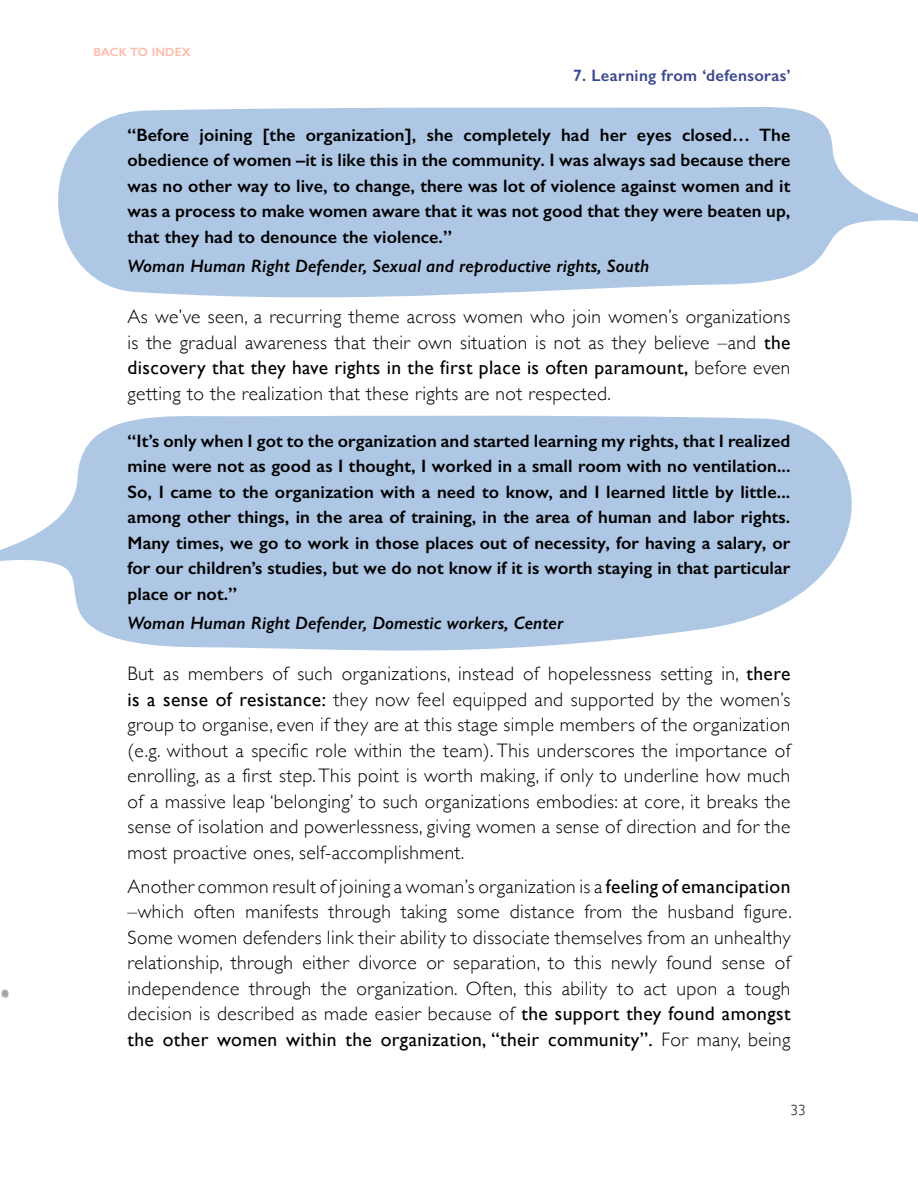
<style>
.page{position:relative;width:918px;height:1188px;background:#fff}
.page>*{position:absolute;margin:0;border:0;box-sizing:border-box;transform-origin:0 0}
.t1{font:300 19.5px/25.5px "Gill Sans";letter-spacing:.02em;color:#000;text-align:justify}
.t2{font:600 18px/25.5px "Gill Sans";letter-spacing:.005em;color:#000;text-align:justify}
.t3{font:italic 600 18px "Gill Sans";letter-spacing:.005em;color:#000}
.t4{font:600 16.5px "Gill Sans";letter-spacing:.02em;color:#39478d}
.t5{font:300 15px "Gill Sans";color:#000}
.t6{font:600 12px "Gill Sans";letter-spacing:.02em;color:#ffb8a6}
.s1{font-weight:400}
</style>
<div class="page">
<svg style="left:0;top:415px;width:852px;height:236px;fill:#aec7e5"></svg>
<svg style="left:58px;top:107px;width:860px;height:191px;background:#b9cfe8"></svg>
<svg style="left:1px;top:989px;width:8px;height:9px"></svg>
<p class="t6" style="left:94px;top:45px;width:99px">BACK TO INDEX</p>
<p class="t4" style="left:573px;top:65px;width:219px">7. Learning from ‘defensoras’</p>
<p class="t2" style="left:128px;top:122px;width:664px">“Before joining [the organization], she completely had her eyes closed… The obedience of women –it is like this in the community. I was always sad because there was no other way to live, to change, there was lot of violence against women and it was a process to make women aware that it was not good that they were beaten up, that they had to denounce the violence.”</p>
<p class="t3" style="left:128px;top:255px;width:523px">Woman Human Right Defender, Sexual and reproductive rights, South</p>
<p class="t1" style="left:128px;top:303px;width:664px">As we’ve seen, a recurring theme across women who join women’s organizations is the gradual awareness that their own situation is not as they believe –and <span class="s1">the discovery that they have rights in the first place is often paramount,</span> before even getting to the realization that these rights are not respected.</p>
<p class="t2" style="left:128px;top:428px;width:664px">“It’s only when I got to the organization and started learning my rights, that I realized mine were not as good as I thought, I worked in a small room with no ventilation...<br>So, I came to the organization with a need to know, and I learned little by little... among other things, in the area of training, in the area of human and labor rights.<br>Many times, we go to work in those places out of necessity, for having a salary, or for our children’s studies, but we do not know if it is worth staying in that particular place or not.”</p>
<p class="t3" style="left:128px;top:612px;width:437px">Woman Human Right Defender, Domestic workers, Center</p>
<p class="t1" style="left:128px;top:660px;width:665px">But as members of such organizations, instead of hopelessness setting in, <span class="s1">there is a sense of resistance:</span> they now feel equipped and supported by the women’s group to organise, even if they are at this stage simple members of the organization (e.g. without a specific role within the team). This underscores the importance of enrolling, as a first step. This point is worth making, if only to underline how much of a massive leap ‘belonging’ to such organizations embodies: at core, it breaks the sense of isolation and powerlessness, giving women a sense of direction and for the most proactive ones, self-accomplishment.</p>
<p class="t1" style="left:128px;top:873px;width:666px">Another common result of joining a woman’s organization is a <span class="s1">feeling of emancipation </span>–which often manifests through taking some distance from the husband figure.<br>Some women defenders link their ability to dissociate themselves from an unhealthy relationship, through either divorce or separation, to this newly found sense of independence through the organization. Often, this ability to act upon a tough decision is described as made easier because of <span class="s1">the support they found amongst the other women within the organization, “their community”.</span> For many, being</p>
<p class="t5" style="left:790px;top:1098px;width:17px">33</p>
</div>
